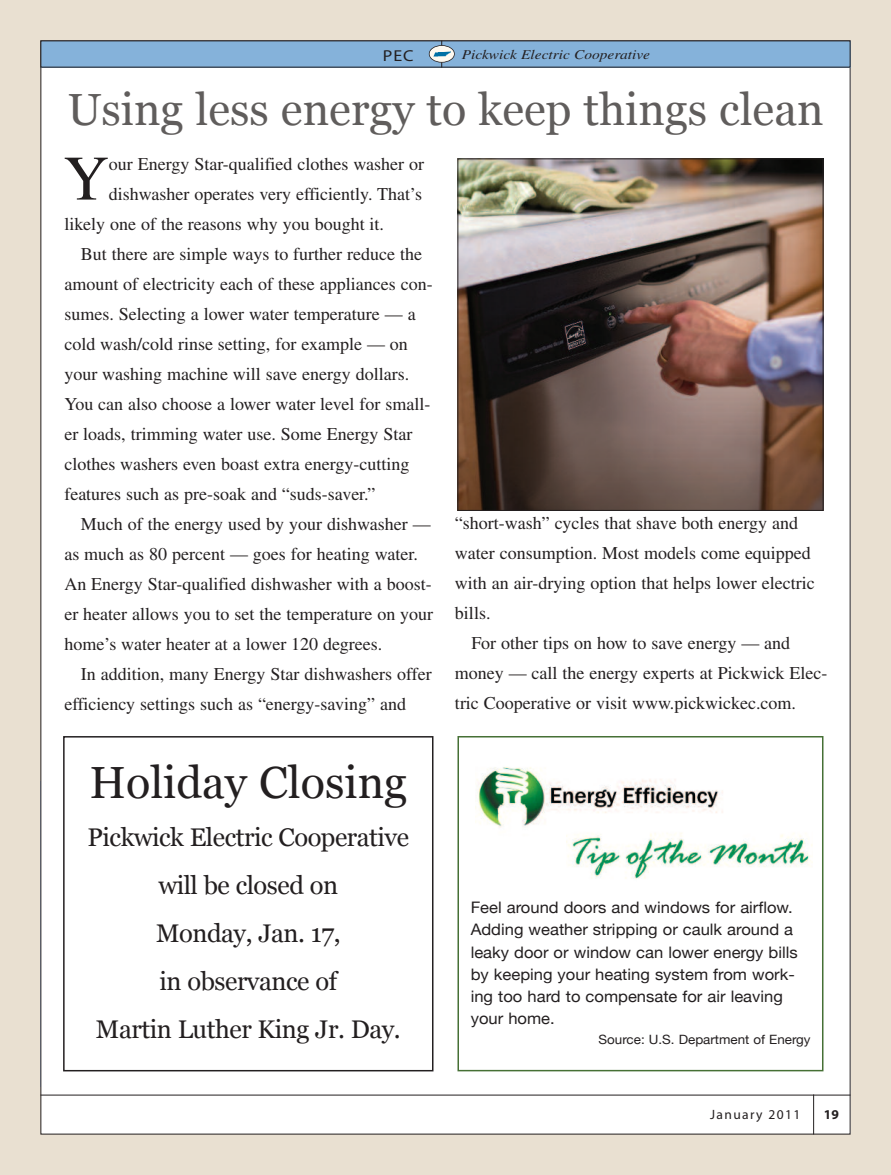
<style>
.page{position:relative;width:891px;height:1175px;background:#fff}
.page>*{position:absolute;margin:0;border:0;box-sizing:border-box;transform-origin:0 0}
.t1{font:63.3px "Times";color:#231f20}
.t2{font:45px "Georgia";color:#605d5c}
.t3{font:45px "Georgia";color:#231f20}
.t4{font:25.5px/48px "Georgia";letter-spacing:-.02em;color:#231f20;text-align:center}
.t5{font:18px/30px "Times";color:#231f20}
.t6{font:15.9px/22.2px "Helvetica Neue";color:#231f20;scale:1.05 1}
.t7{font:15.9px "Myriad";color:#231f20;scale:1.14 1}
.t8{font:italic 13.5px "Times";color:#231f20;scale:1.14 1}
.t9{font:13.5px "Myriad";letter-spacing:.105em;color:#231f20}
.t10{font:700 13.5px "Myriad";color:#231f20}
.t11{font:12.75px "Helvetica Neue";color:#231f20;scale:1.05 1}
</style>
<div class="page">
<div style="left:0;top:0;width:891px;height:1174px;background:#e9e0d1"></div>
<div style="left:41px;top:41px;width:809px;height:1093px;background:#fff"></div>
<div style="left:41px;top:41px;width:809px;height:26px;background:#85b2da"></div>
<div style="left:40px;top:40px;width:811px;height:28px;border:1px solid #231f20"></div>
<svg style="left:429px;top:45px;width:25px;height:17px"></svg>
<div style="left:429px;top:45px;width:26px;height:18px;border:2px solid #231f20;border-radius:50%"></div>
<svg style="left:433px;top:40px;width:18px;height:28px"></svg>
<hr style="left:40px;top:1094px;width:810px;height:1px;background:#231f20">
<hr style="left:813px;top:1094px;width:1px;height:40px;background:#231f20">
<div style="left:63px;top:736px;width:371px;height:335px;border:2px solid #231f20"></div>
<div style="left:458px;top:736px;width:365px;height:335px;border:2px solid #467035"></div>
<img style="left:475px;top:767px;width:248px;height:70px">
<img style="left:567px;top:822px;width:246px;height:57px">
<img style="left:460px;top:160px;width:361px;height:349px">
<div style="left:458px;top:158px;width:365px;height:353px;border:1px solid #231f20"></div>
<p class="t7" style="left:383px;top:49px;width:28px">PEC</p>
<p class="t8" style="left:462px;top:50px;width:167px">Pickwick Electric Cooperative</p>
<h2 class="t2" style="left:67px;top:83px;width:758px">Using less energy to keep things clean</h2>
<h1 class="t1" style="left:63px;top:156px;width:47px">Y</h1>
<p class="t5" style="left:109px;top:150px;width:317px">our Energy Star-qualified clothes washer or</p>
<p class="t5" style="left:109px;top:180px;width:315px">dishwasher operates very efficiently. That’s</p>
<p class="t5" style="left:64px;top:210px;width:321px">likely one of the reasons why you bought it.</p>
<p class="t5" style="left:81px;top:240px;width:343px">But there are simple ways to further reduce the</p>
<p class="t5" style="left:64px;top:270px;width:370px">amount of electricity each of these appliances con-</p>
<p class="t5" style="left:64px;top:300px;width:353px">sumes. Selecting a lower water temperature — a</p>
<p class="t5" style="left:64px;top:330px;width:345px">cold wash/cold rinse setting, for example — on</p>
<p class="t5" style="left:64px;top:360px;width:346px">your washing machine will save energy dollars.</p>
<p class="t5" style="left:64px;top:390px;width:368px">You can also choose a lower water level for small-</p>
<p class="t5" style="left:64px;top:420px;width:350px">er loads, trimming water use. Some Energy Star</p>
<p class="t5" style="left:64px;top:450px;width:347px">clothes washers even boast extra energy-cutting</p>
<p class="t5" style="left:64px;top:480px;width:313px">features such as pre-soak and “suds-saver.”</p>
<p class="t5" style="left:81px;top:510px;width:351px">Much of the energy used by your dishwasher —</p>
<p class="t5" style="left:64px;top:540px;width:355px">as much as 80 percent — goes for heating water.</p>
<p class="t5" style="left:64px;top:570px;width:369px">An Energy Star-qualified dishwasher with a boost-</p>
<p class="t5" style="left:64px;top:600px;width:370px">er heater allows you to set the temperature on your</p>
<p class="t5" style="left:64px;top:630px;width:320px">home’s water heater at a lower 120 degrees.</p>
<p class="t5" style="left:81px;top:660px;width:352px">In addition, many Energy Star dishwashers offer</p>
<p class="t5" style="left:64px;top:690px;width:343px">efficiency settings such as “energy-saving” and</p>
<h2 class="t3" style="left:89px;top:756px;width:319px">Holiday Closing</h2>
<h3 class="t4" style="left:87px;top:813px;width:323px">Pickwick Electric Cooperative will be closed on<br>Monday, Jan. 17,<br>in observance of<br>Martin Luther King Jr. Day.</h3>
<p class="t5" style="left:455px;top:510px;width:361px">“short-wash” cycles that shave both energy and water consumption. Most models come equipped with an air-drying option that helps lower electric bills.</p>
<p class="t5" style="left:455px;top:630px;width:374px;text-indent:16px">For other tips on how to save energy — and money — call the energy experts at Pickwick Elec&shy;tric Cooperative or visit www.pickwickec.com.</p>
<p class="t6" style="left:471px;top:896px;width:313px">Feel around doors and windows for airflow.<br>Adding weather stripping or caulk around a leaky door or window can lower energy bills by keeping your heating system from work&shy;ing too hard to compensate for air leaving your home.</p>
<p class="t11" style="left:599px;top:1031px;width:203px">Source: U.S. Department of Energy</p>
<p class="t9" style="left:710px;top:1109px;width:92px">January 2011</p>
<p class="t10" style="left:824px;top:1109px;width:16px">19</p>
</div>
